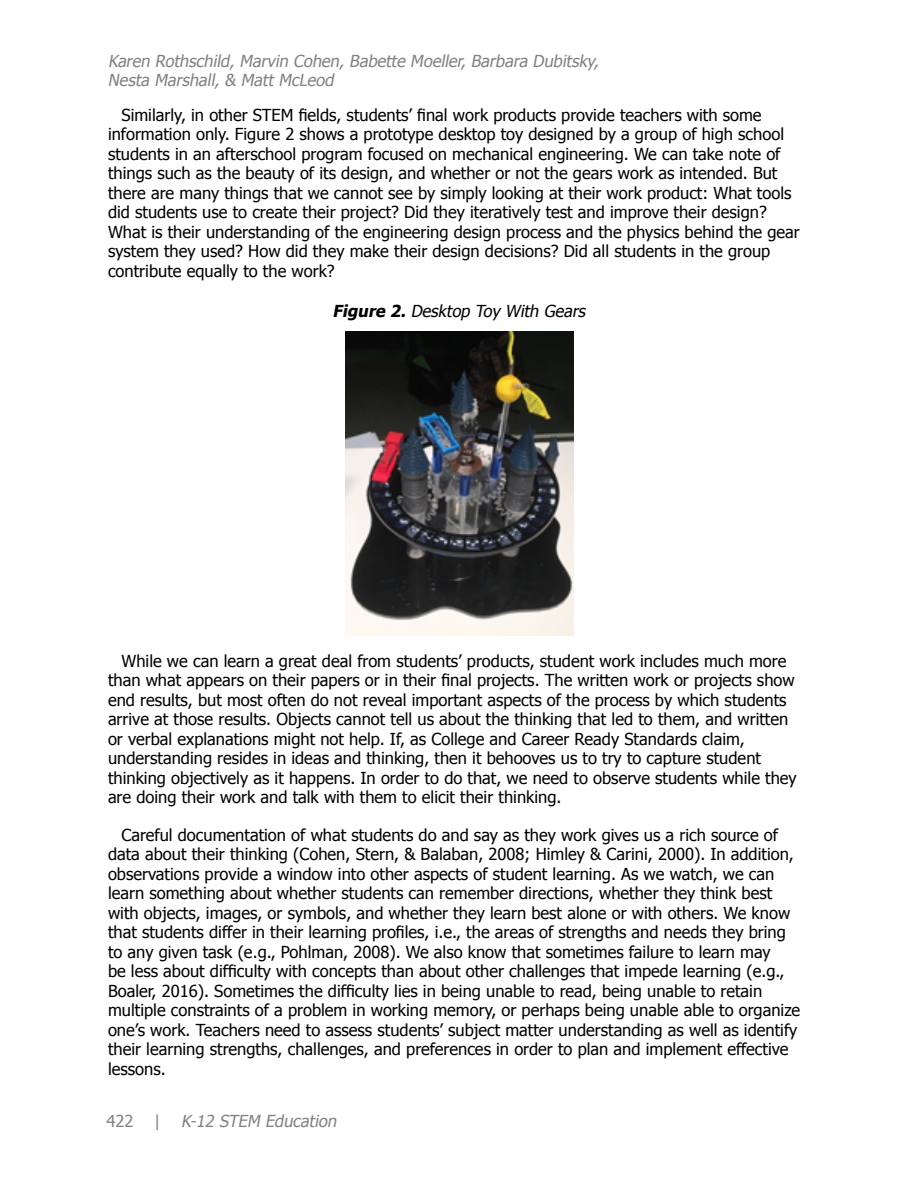
<style>
.page{position:relative;width:918px;height:1188px;background:#fff}
.page>*{position:absolute;margin:0;border:0;box-sizing:border-box;transform-origin:0 0}
.t1{font:16.5px/19.5px "Tahoma";color:#000}
.t2{font:italic 16.5px/19.5px "Tahoma";color:#808285}
.t3{font:italic 16.5px "Tahoma";color:#000}
.t4{font:16.5px "Tahoma";color:#808285}
.s1{font-weight:700}
.s2{font-style:normal}
</style>
<div class="page">
<img style="left:345px;top:331px;width:228px;height:305px">
<p class="t2" style="left:108px;top:50px;width:496px">Karen Rothschild, Marvin Cohen, Babette Moeller, Barbara Dubitsky,<br>Nesta Marshall, &amp; Matt McLeod</p>
<p class="t1" style="left:108px;top:104px;width:693px;text-indent:13px">Similarly, in other STEM fields, students’ final work products provide teachers with some information only. Figure 2 shows a prototype desktop toy designed by a group of high school students in an afterschool program focused on mechanical engineering. We can take note of things such as the beauty of its design, and whether or not the gears work as intended. But there are many things that we cannot see by simply looking at their work product: What tools did students use to create their project? Did they iteratively test and improve their design?<br>What is their understanding of the engineering design process and the physics behind the gear system they used? How did they make their design decisions? Did all students in the group contribute equally to the work?</p>
<p class="t3" style="left:333px;top:300px;width:258px"><span class="s1">Figure 2.</span> Desktop Toy With Gears</p>
<p class="t1" style="left:108px;top:650px;width:690px;text-indent:13px">While we can learn a great deal from students’ products, student work includes much more than what appears on their papers or in their final projects. The written work or projects show end results, but most often do not reveal important aspects of the process by which students arrive at those results. Objects cannot tell us about the thinking that led to them, and written or verbal explanations might not help. If, as College and Career Ready Standards claim, understanding resides in ideas and thinking, then it behooves us to try to capture student thinking objectively as it happens. In order to do that, we need to observe students while they are doing their work and talk with them to elicit their thinking.</p>
<p class="t1" style="left:108px;top:824px;width:694px;text-indent:13px">Careful documentation of what students do and say as they work gives us a rich source of data about their thinking (Cohen, Stern, &amp; Balaban, 2008; Himley &amp; Carini, 2000). In addition, observations provide a window into other aspects of student learning. As we watch, we can learn something about whether students can remember directions, whether they think best with objects, images, or symbols, and whether they learn best alone or with others. We know that students differ in their learning profiles, i.e., the areas of strengths and needs they bring to any given task (e.g., Pohlman, 2008). We also know that sometimes failure to learn may<br>be less about difficulty with concepts than about other challenges that impede learning (e.g., Boaler, 2016). Sometimes the difficulty lies in being unable to read, being unable to retain multiple constraints of a problem in working memory, or perhaps being unable able to organize one’s work. Teachers need to assess students’ subject matter understanding as well as identify their learning strengths, challenges, and preferences in order to plan and implement effective lessons.</p>
<p class="t4" style="left:106px;top:1110px;width:29px">422</p>
<p class="t2" style="left:154px;top:1110px;width:187px"><span class="s2">|</span> K-12 STEM Education</p>
</div>
